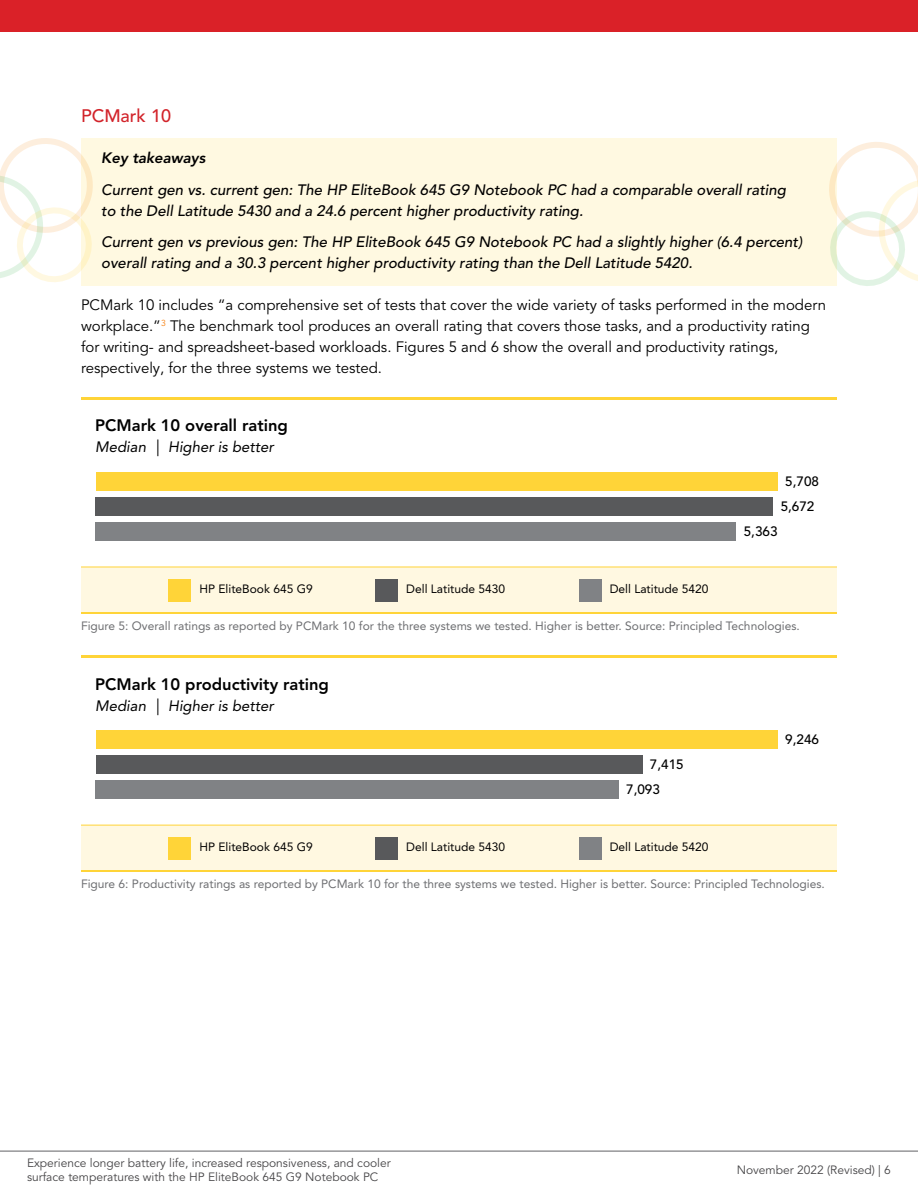
<style>
.page{position:relative;width:918px;height:1188px;background:#fff}
.page>*{position:absolute;margin:0;border:0;box-sizing:border-box;transform-origin:0 0}
.t1{font:500 18px "Avenir LT Pro";color:#d2232a}
.t2{font:800 16.5px "Avenir LT Pro";color:#000}
.t3{font:15px/21px "Avenir LT Pro";color:#000}
.t4{font:italic 500 15px/21px "Avenir LT Pro";color:#000}
.t5{font:italic 15px "Avenir LT Pro";color:#000}
.t6{font:italic 800 15px "Avenir LT Pro";color:#000}
.t7{font:500 13.5px/25px "Avenir LT Pro";color:#000;text-align:center}
.t8{font:12px "Avenir LT Pro";color:#6d6e71}
.t9{font:12px/14.4px "Avenir LT Pro";color:#464547}
.t10{font:12px "Avenir LT Pro";color:#000}
</style>
<div class="page">
<div style="left:81px;top:138px;width:756px;height:42px;background:#fff9e1"></div>
<div style="left:81px;top:170px;width:756px;height:63px;background:#fff9e1"></div>
<div style="left:81px;top:223px;width:756px;height:63px;background:#fff9e1"></div>
<div style="left:96px;top:522px;width:640px;height:19px;background:#808285"></div>
<div style="left:96px;top:497px;width:677px;height:18px;background:#58595b"></div>
<div style="left:96px;top:472px;width:681px;height:18px;background:#ffd438"></div>
<hr style="left:81px;top:398px;width:756px;height:2px;background:#ffd438">
<div style="left:81px;top:567px;width:756px;height:47px;background:#fff8e1"></div>
<hr style="left:81px;top:567px;width:756px;height:1px;background:#ffd438">
<div style="left:169px;top:579px;width:22px;height:23px;background:#ffd438"></div>
<div style="left:375px;top:579px;width:23px;height:23px;background:#58595b"></div>
<div style="left:579px;top:579px;width:23px;height:23px;background:#808285"></div>
<hr style="left:81px;top:612px;width:756px;height:2px;background:#ffd438">
<div style="left:96px;top:780px;width:523px;height:19px;background:#808285"></div>
<div style="left:96px;top:755px;width:546px;height:19px;background:#58595b"></div>
<div style="left:96px;top:730px;width:681px;height:18px;background:#ffd438"></div>
<hr style="left:81px;top:656px;width:756px;height:2px;background:#ffd438">
<div style="left:81px;top:825px;width:756px;height:47px;background:#fff8e1"></div>
<hr style="left:81px;top:825px;width:756px;height:1px;background:#ffd438">
<div style="left:169px;top:837px;width:22px;height:23px;background:#ffd438"></div>
<div style="left:375px;top:837px;width:23px;height:23px;background:#58595b"></div>
<div style="left:579px;top:837px;width:23px;height:23px;background:#808285"></div>
<hr style="left:81px;top:870px;width:756px;height:2px;background:#ffd438">
<svg style="left:0;top:138px;width:93px;height:144px"></svg>
<svg style="left:829px;top:142px;width:89px;height:144px"></svg>
<hr style="left:0;top:1151px;width:918px;height:1px;background:#616264">
<div style="left:0;top:0;width:918px;height:32px;background:#da2128"></div>
<p class="t1" style="left:81px;top:105px;width:92px">PCMark 10</p>
<p class="t6" style="left:101px;top:149px;width:106px">Key takeaways</p>
<p class="t4" style="left:101px;top:179px;width:686px">Current gen vs. current gen: The HP EliteBook 645 G9 Notebook PC had a comparable overall rating to the Dell Latitude 5430 and a 24.6 percent higher productivity rating.</p>
<p class="t4" style="left:101px;top:232px;width:703px">Current gen vs previous gen: The HP EliteBook 645 G9 Notebook PC had a slightly higher (6.4 percent) overall rating and a 30.3 percent higher productivity rating than the Dell Latitude 5420.</p>
<p class="t3" style="left:81px;top:294px;width:747px">PCMark 10 includes “a comprehensive set of tests that cover the wide variety of tasks performed in the modern workplace.”<sup>3</sup> The benchmark tool produces an overall rating that covers those tasks, and a productivity rating for writing- and spreadsheet-based workloads. Figures 5 and 6 show the overall and productivity ratings, respectively, for the three systems we tested.</p>
<p class="t2" style="left:95px;top:416px;width:194px">PCMark 10 overall rating</p>
<p class="t5" style="left:95px;top:438px;width:180px">Median | Higher is better</p>
<p class="t10" style="left:199px;top:582px;width:115px">HP EliteBook 645 G9</p>
<p class="t10" style="left:406px;top:582px;width:100px">Dell Latitude 5430</p>
<p class="t10" style="left:610px;top:582px;width:100px">Dell Latitude 5420</p>
<p class="t7" style="left:781px;top:469px;width:40px">5,708<br>5,672</p>
<p class="t7" style="left:744px;top:519px;width:35px">5,363</p>
<p class="t8" style="left:81px;top:619px;width:720px">Figure 5: Overall ratings as reported by PCMark 10 for the three systems we tested. Higher is better. Source: Principled Technologies.</p>
<p class="t2" style="left:95px;top:674px;width:235px">PCMark 10 productivity rating</p>
<p class="t5" style="left:95px;top:696px;width:180px">Median | Higher is better</p>
<p class="t7" style="left:626px;top:753px;width:59px;line-height:24.5px;text-align:left;text-indent:24px">7,415<br>7,093</p>
<p class="t10" style="left:199px;top:840px;width:115px">HP EliteBook 645 G9</p>
<p class="t10" style="left:406px;top:840px;width:100px">Dell Latitude 5430</p>
<p class="t10" style="left:610px;top:840px;width:100px">Dell Latitude 5420</p>
<p class="t7" style="left:785px;top:727px;width:35px">9,246</p>
<p class="t8" style="left:81px;top:877px;width:745px">Figure 6: Productivity ratings as reported by PCMark 10 for the three systems we tested. Higher is better. Source: Principled Technologies.</p>
<p class="t9" style="left:27px;top:1156px;width:365px">Experience longer battery life, increased responsiveness, and cooler surface temperatures with the HP EliteBook 645 G9 Notebook PC</p>
<p class="t9" style="left:737px;top:1163px;width:156px">November 2022 (Revised) | 6</p>
</div>
